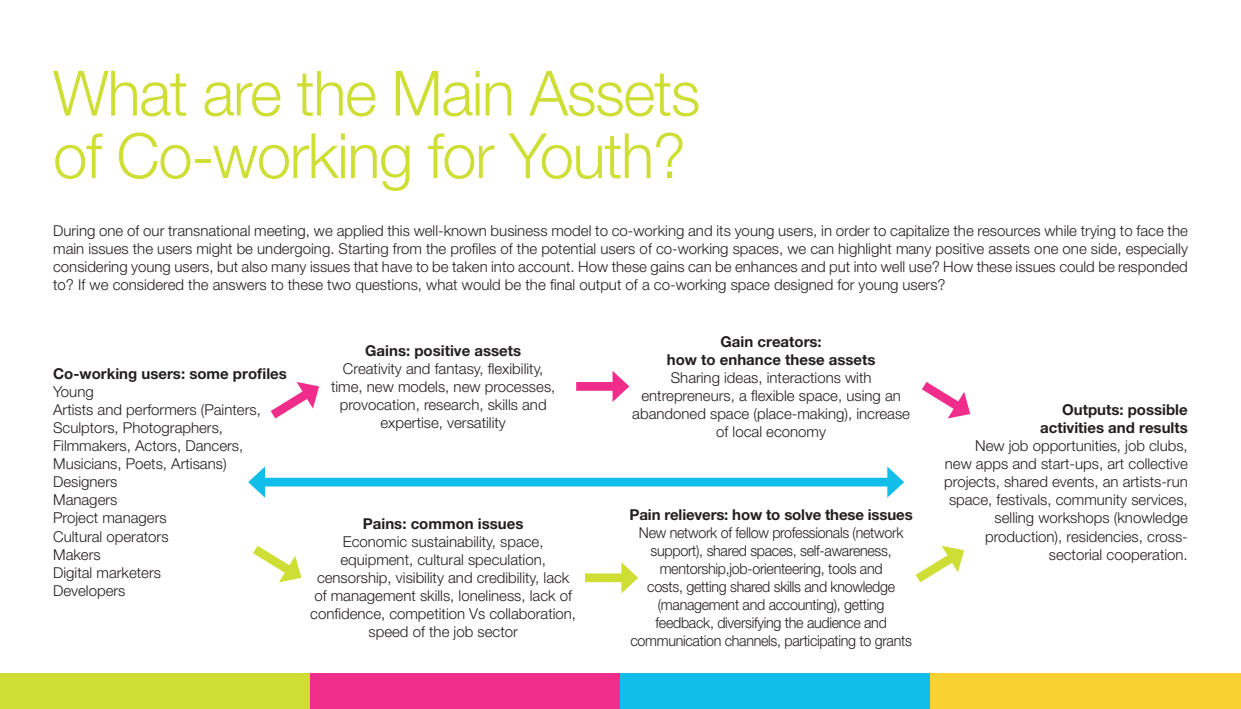
<style>
.page{position:relative;width:1241px;height:709px;background:#fff}
.page>*{position:absolute;margin:0;border:0;box-sizing:border-box;transform-origin:0 0}
.t1{font:300 62.5px/62.5px "Helvetica Neue LT Pro";letter-spacing:-.02em;color:#cede34}
.t2{font:300 15px/18px "Helvetica Neue LT Pro";color:#241f1f;text-align:center}
.t3{font:300 15px/18px "Helvetica Neue LT Pro";letter-spacing:-.02em;color:#241f1f;text-align:center;scale:.95 1}
.t4{font:700 15px/18px "Helvetica Neue LT Pro";color:#241f1f;text-align:right}
</style>
<div class="page">
<div style="left:0;top:673px;width:310px;height:36px;background:#cede34"></div>
<div style="left:310px;top:673px;width:310px;height:36px;background:#f02d8b"></div>
<div style="left:620px;top:673px;width:310px;height:36px;background:#11bde9"></div>
<div style="left:930px;top:673px;width:310px;height:36px;background:#f9d131"></div>
<div style="left:258px;top:478px;width:635px;height:8px;background:#11bde9"></div>
<svg style="left:248px;top:466px;width:17px;height:32px"></svg>
<svg style="left:887px;top:466px;width:17px;height:32px"></svg>
<div style="left:576px;top:382px;width:43px;height:9px;background:#f02d8b"></div>
<svg style="left:612px;top:371px;width:17px;height:31px"></svg>
<div style="left:585px;top:573px;width:43px;height:9px;background:#cede34"></div>
<svg style="left:621px;top:562px;width:17px;height:31px"></svg>
<svg style="left:270px;top:382px;width:49px;height:37px"></svg>
<svg style="left:922px;top:382px;width:49px;height:37px"></svg>
<svg style="left:253px;top:545px;width:49px;height:38px"></svg>
<svg style="left:915px;top:545px;width:49px;height:38px"></svg>
<h1 class="t1" style="left:53px;top:61px;width:648px">What are the Main Assets of Co-working for Youth?</h1>
<p class="t2" style="left:53px;top:221px;width:1136px;text-align:justify">During one of our transnational meeting, we applied this well-known business model to co-working and its young users, in order to capitalize the resources while trying to face the main issues the users might be undergoing. Starting from the profiles of the potential users of co-working spaces, we can highlight many positive assets one one side, especially considering young users, but also many issues that have to be taken into account. How these gains can be enhances and put into well use? How these issues could be responded to? If we considered the answers to these two questions, what would be the final output of a co-working space designed for young users?</p>
<p class="t4" style="left:53px;top:365px;width:235px">Co-working users: some profiles</p>
<p class="t2" style="left:53px;top:383px;width:209px;text-align:left">Young<br>Artists and performers (Painters,<br>Sculptors, Photographers,<br>Filmmakers, Actors, Dancers,<br>Musicians, Poets, Artisans)<br>Designers<br>Managers<br>Project managers<br>Cultural operators<br>Makers<br>Digital marketers<br>Developers</p>
<p class="t4" style="left:365px;top:341px;width:157px">Gains: positive assets</p>
<p class="t2" style="left:331px;top:359px;width:226px">Creativity and fantasy, flexibility, time, new models, new processes, provocation, research, skills and expertise, versatility</p>
<p class="t4" style="left:363px;top:514px;width:162px">Pains: common issues</p>
<p class="t2" style="left:310px;top:532px;width:267px">Economic sustainability, space, equipment, cultural speculation, censorship, visibility and credibility, lack of management skills, loneliness, lack of confidence, competition Vs collaboration, speed of the job sector</p>
<p class="t4" style="left:666px;top:332px;width:210px;text-align:center">Gain creators:<br>how to enhance these assets</p>
<p class="t2" style="left:632px;top:368px;width:279px">Sharing ideas, interactions with entrepreneurs, a flexible space, using an abandoned space (place-making), increase of local economy</p>
<p class="t4" style="left:629px;top:505px;width:284px">Pain relievers: how to solve these issues</p>
<p class="t3" style="left:630px;top:523px;width:297px">New network of fellow professionals (network support), shared spaces, self-awareness, mentorship,job-orienteering, tools and<br>costs, getting shared skills and knowledge (management and accounting), getting feedback, diversifying the audience and communication channels, participating to grants</p>
<p class="t4" style="left:1040px;top:401px;width:149px">Outputs: possible activities and results</p>
<p class="t2" style="left:944px;top:437px;width:245px;text-align:right">New job opportunities, job clubs,<br>new apps and start-ups, art collective projects, shared events, an artists-run space, festivals, community services, selling workshops (knowledge production), residencies, cross&shy;sectorial cooperation.</p>
</div>
